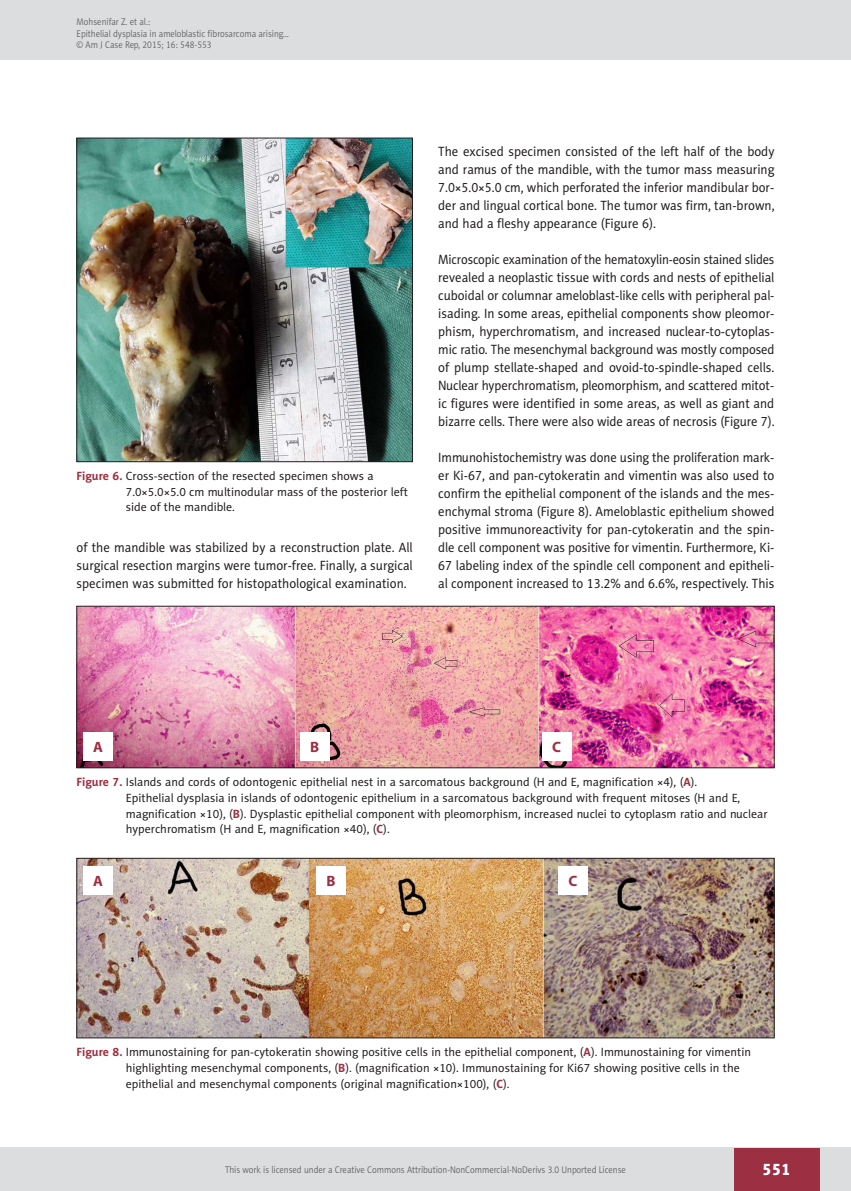
<style>
.page{position:relative;width:851px;height:1191px;background:#fff}
.page>*{position:absolute;margin:0;border:0;box-sizing:border-box;transform-origin:0 0}
.t1{font:16.5px "Naomi Sans EFN Heavy";color:#fff}
.t2{font:700 15px "Myriad Pro";color:#9d2f42}
.AJCR_Body{font:13.5px/18px "Naomi Sans EFN";color:#231f20;text-align:justify;scale:.92 1}
.AJCR_Body-2{font:13.5px/18px "Naomi Sans EFN";color:#231f20;text-align:justify;scale:.94 1}
.AJCR_Body-3{font:13.5px/18px "Naomi Sans EFN";color:#231f20;text-align:justify;scale:.95 1}
.AJCR_Rycina_tytul{font:12px/15.8px "Naomi Sans EFN";color:#231f20}
.t3{font:9.75px/11.2px "Naomi Sans EFN Light";color:#57585a;scale:.9 1}
.s1{font-weight:700;color:#9d2f42}
</style>
<div class="page">
<img style="left:79px;top:140px;width:331px;height:320px">
<div style="left:77px;top:138px;width:335px;height:324px;border:1px solid #231f20"></div>
<img style="left:79px;top:608px;width:693px;height:158px">
<div style="left:77px;top:606px;width:697px;height:162px;border:1px solid #231f20"></div>
<div style="left:83px;top:732px;width:30px;height:28px;background:#fff"></div>
<div style="left:300px;top:732px;width:29px;height:28px;background:#fff"></div>
<div style="left:542px;top:732px;width:29px;height:28px;background:#fff"></div>
<img style="left:79px;top:860px;width:693px;height:176px">
<div style="left:77px;top:858px;width:697px;height:180px;border:1px solid #231f20"></div>
<div style="left:83px;top:866px;width:30px;height:28px;background:#fff"></div>
<div style="left:316px;top:866px;width:29px;height:28px;background:#fff"></div>
<div style="left:558px;top:866px;width:29px;height:28px;background:#fff"></div>
<div style="left:0;top:1148px;width:850px;height:43px;background:#dcdddf"></div>
<div style="left:733px;top:1147px;width:86px;height:43px;background:#9d2f42"></div>
<div style="left:0;top:0;width:850px;height:60px;background:#dcdddf"></div>
<p class="t3" style="left:77px;top:16px;width:237px">Mohsenifar Z. et al.:<br>Epithelial dysplasia in ameloblastic fibrosarcoma arising… © Am J Case Rep, 2015; 16: 548-553</p>
<p class="AJCR_Rycina_tytul" style="left:126px;top:468px;width:283px;text-indent:-49px"><span class="s1">Figure 6.</span> Cross-section of the resected specimen shows a<br>7.0×5.0×5.0 cm multinodular mass of the posterior left side of the mandible.</p>
<p class="AJCR_Body-3" style="left:77px;top:538px;width:355px">of the mandible was stabilized by a reconstruction plate. All surgical resection margins were tumor-free. Finally, a surgical specimen was submitted for histopathological examination.</p>
<p class="AJCR_Body-3" style="left:438px;top:142px;width:355px">The excised specimen consisted of the left half of the body and ramus of the mandible, with the tumor mass measuring 7.0×5.0×5.0 cm, which perforated the inferior mandibular bor&shy;der and lingual cortical bone. The tumor was firm, tan-brown, and had a fleshy appearance (Figure 6).</p>
<p class="AJCR_Body" style="left:438px;top:250px;width:367px">Microscopic examination of the hematoxylin-eosin stained slides revealed a neoplastic tissue with cords and nests of epithelial cuboidal or columnar ameloblast-like cells with peripheral pal&shy;isading. In some areas, epithelial components show pleomor&shy;phism, hyperchromatism, and increased nuclear-to-cytoplas&shy;mic ratio. The mesenchymal background was mostly composed of plump stellate-shaped and ovoid-to-spindle-shaped cells.<br>Nuclear hyperchromatism, pleomorphism, and scattered mitot&shy;ic figures were identified in some areas, as well as giant and bizarre cells. There were also wide areas of necrosis (Figure 7).</p>
<p class="AJCR_Body-2" style="left:438px;top:448px;width:359px">Immunohistochemistry was done using the proliferation mark&shy;er Ki-67, and pan-cytokeratin and vimentin was also used to confirm the epithelial component of the islands and the mes&shy;enchymal stroma (Figure 8). Ameloblastic epithelium showed positive immunoreactivity for pan-cytokeratin and the spin&shy;dle cell component was positive for vimentin. Furthermore, Ki-67 labeling index of the spindle cell component and epitheli&shy;al component increased to 13.2% and 6.6%, respectively. This</p>
<p class="t2" style="left:93px;top:737px;width:11px">A</p>
<p class="t2" style="left:310px;top:737px;width:11px">B</p>
<p class="t2" style="left:552px;top:737px;width:10px">C</p>
<p class="AJCR_Rycina_tytul" style="left:126px;top:774px;width:643px;text-indent:-49px"><span class="s1">Figure 7.</span> Islands and cords of odontogenic epithelial nest in a sarcomatous background (H and E, magnification ×4), (<span class="s1">A</span>).<br>Epithelial dysplasia in islands of odontogenic epithelium in a sarcomatous background with frequent mitoses (H and E, magnification ×10), (<span class="s1">B</span>). Dysplastic epithelial component with pleomorphism, increased nuclei to cytoplasm ratio and nuclear hyperchromatism (H and E, magnification ×40), (<span class="s1">C</span>).</p>
<p class="t2" style="left:93px;top:871px;width:11px">A</p>
<p class="t2" style="left:326px;top:871px;width:11px">B</p>
<p class="t2" style="left:568px;top:871px;width:10px">C</p>
<p class="AJCR_Rycina_tytul" style="left:126px;top:1044px;width:626px;text-indent:-49px"><span class="s1">Figure 8.</span> Immunostaining for pan-cytokeratin showing positive cells in the epithelial component, (<span class="s1">A</span>). Immunostaining for vimentin highlighting mesenchymal components, (<span class="s1">B</span>). (magnification ×10). Immunostaining for Ki67 showing positive cells in the epithelial and mesenchymal components (original magnification×100), (<span class="s1">C</span>).</p>
<p class="t3" style="left:225px;top:1164px;width:447px">This work is licensed under a Creative Commons Attribution-NonCommercial-NoDerivs 3.0 Unported License</p>
<h1 class="t1" style="left:762px;top:1159px;width:30px">551</h1>
</div>
